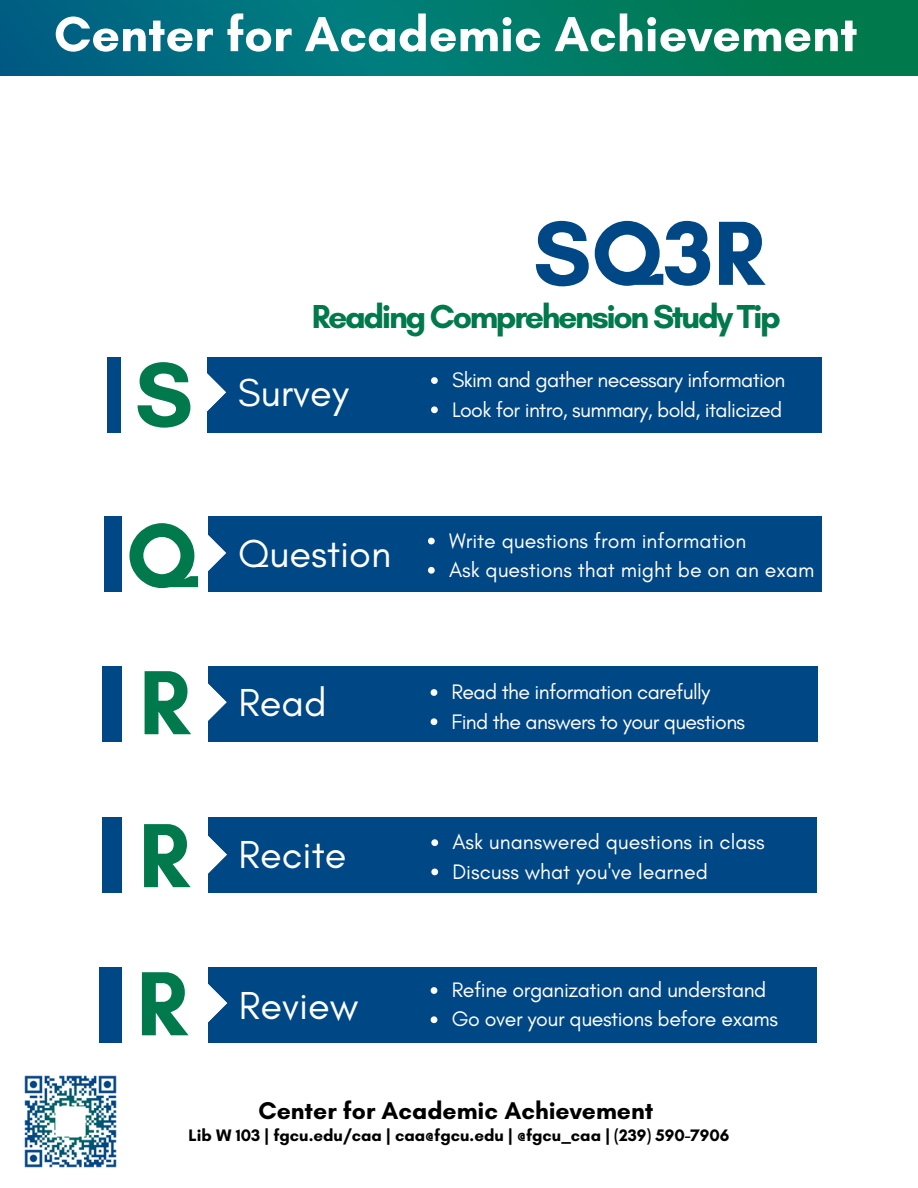
<style>
.page{position:relative;width:918px;height:1188px;background:#fff}
.page>*{position:absolute;margin:0;border:0;box-sizing:border-box;transform-origin:0 0}
.t1{font:700 92.7px/161.1px "Glacial Indifference";color:#00794c}
.t2{font:700 92.7px "Glacial Indifference";color:#004785}
.t3{font:700 50.25px "Glacial Indifference";color:#fff}
.t4{font:39.75px "Glacial Indifference";color:#fff}
.t5{font:700 33.9px "Glacial Indifference";letter-spacing:-.07em;color:#00794c}
.t6{font:700 24.75px "Glacial Indifference";color:#000}
.t7{font:21.3px/29.2px "Glacial Indifference";letter-spacing:-.02em;color:#fff}
.t8{font:21.3px/29.2px "Glacial Indifference";color:#fff}
.t9{font:700 16.95px "Glacial Indifference";color:#000}
</style>
<div class="page">
<div style="left:102px;top:666px;width:716px;height:76px;background:#004785"></div>
<div style="left:104px;top:516px;width:718px;height:76px;background:#004785"></div>
<div style="left:107px;top:357px;width:715px;height:76px;background:#004785"></div>
<div style="left:121px;top:355px;width:86px;height:79px;background:#fff"></div>
<div style="left:122px;top:515px;width:85px;height:79px;background:#fff"></div>
<div style="left:122px;top:665px;width:86px;height:79px;background:#fff"></div>
<div style="left:102px;top:817px;width:715px;height:76px;background:#004785"></div>
<div style="left:99px;top:968px;width:718px;height:75px;background:#004785"></div>
<div style="left:122px;top:966px;width:86px;height:79px;background:#fff"></div>
<svg style="left:431px;top:377px;width:7px;height:7px"></svg>
<svg style="left:431px;top:406px;width:7px;height:7px"></svg>
<svg style="left:431px;top:987px;width:6px;height:7px"></svg>
<svg style="left:431px;top:1016px;width:6px;height:7px"></svg>
<svg style="left:431px;top:839px;width:7px;height:7px"></svg>
<svg style="left:431px;top:869px;width:7px;height:6px"></svg>
<svg style="left:431px;top:689px;width:6px;height:7px"></svg>
<svg style="left:431px;top:718px;width:6px;height:7px"></svg>
<svg style="left:428px;top:538px;width:7px;height:6px"></svg>
<svg style="left:428px;top:567px;width:7px;height:7px"></svg>
<div style="left:122px;top:815px;width:85px;height:79px;background:#fff"></div>
<svg style="left:207px;top:373px;width:19px;height:39px"></svg>
<svg style="left:207px;top:530px;width:19px;height:46px"></svg>
<svg style="left:208px;top:683px;width:19px;height:38px"></svg>
<svg style="left:207px;top:831px;width:20px;height:47px"></svg>
<svg style="left:208px;top:984px;width:20px;height:39px"></svg>
<img style="left:24px;top:1075px;width:93px;height:93px">
<img style="left:0;top:0;width:918px;height:75px">
<h2 class="t3" style="left:54px;top:3px;width:805px">Center for Academic Achievement</h2>
<h1 class="t1" style="left:126px;top:313px;width:73px">S<br>Q</h1>
<h1 class="t1" style="left:139px;top:621px;width:53px">R</h1>
<h1 class="t1" style="left:138px;top:774px;width:53px">R</h1>
<h1 class="t1" style="left:136px;top:922px;width:53px">R</h1>
<h1 class="t2" style="left:533px;top:197px;width:233px">SQ3R</h1>
<h3 class="t5" style="left:312px;top:295px;width:471px">Reading Comprehension Study Tip</h3>
<p class="t7" style="left:452px;top:365px;width:335px">Skim and gather necessary information<br>Look for intro, summary, bold, italicized</p>
<h3 class="t4" style="left:238px;top:368px;width:112px">Survey</h3>
<h3 class="t4" style="left:238px;top:530px;width:155px">Question</h3>
<h3 class="t4" style="left:238px;top:678px;width:90px">Read</h3>
<h3 class="t4" style="left:239px;top:830px;width:109px">Recite</h3>
<h3 class="t4" style="left:239px;top:981px;width:121px">Review</h3>
<p class="t8" style="left:449px;top:526px;width:299px">Write questions from information</p>
<p class="t8" style="left:449px;top:555px;width:367px">Ask questions that might be on an exam</p>
<p class="t7" style="left:452px;top:677px;width:295px">Read the information carefully<br>Find the answers to your questions</p>
<p class="t8" style="left:452px;top:827px;width:314px">Ask unanswered questions in class<br>Discuss what you've learned</p>
<p class="t7" style="left:452px;top:975px;width:328px">Refine organization and understand<br>Go over your questions before exams</p>
<p class="t6" style="left:258px;top:1095px;width:397px">Center for Academic Achievement</p>
<p class="t9" style="left:188px;top:1125px;width:543px">Lib W 103 | fgcu.edu/caa | caa@fgcu.edu | @fgcu_caa | (239) 590-7906</p>
</div>
